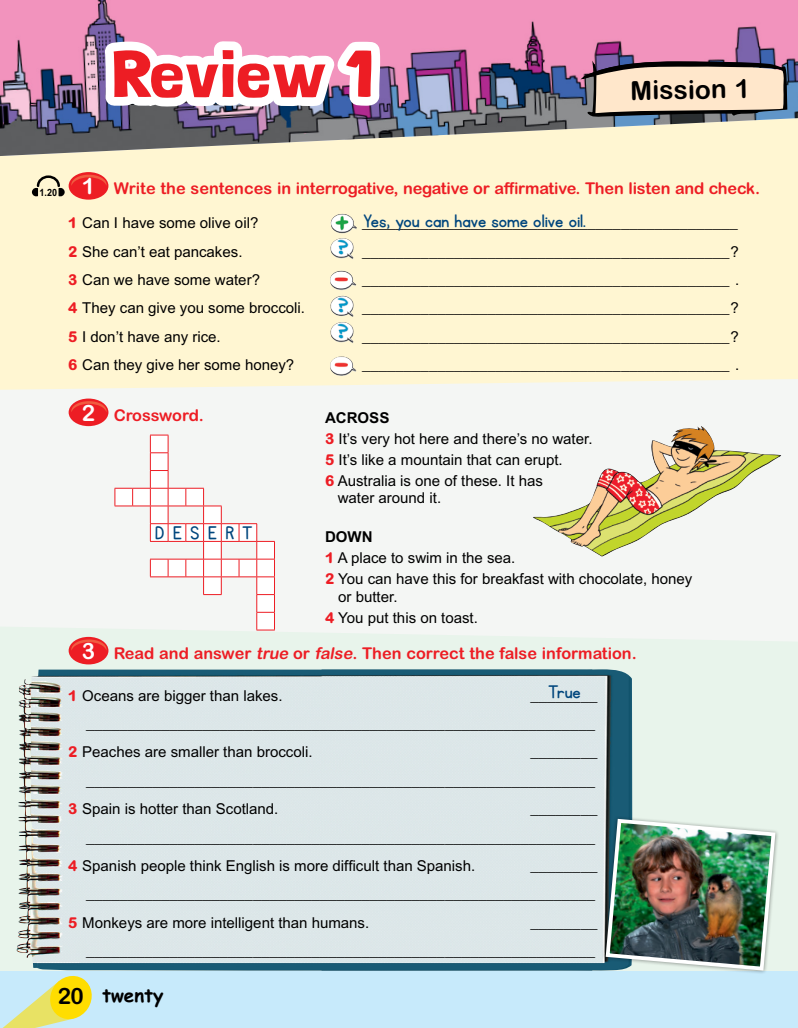
<style>
.page{position:relative;width:798px;height:1028px;background:#fff}
.page>*{position:absolute;margin:0;border:0;box-sizing:border-box;transform-origin:0 0}
.nuclTituloUnidad{font:65px "Londrina Solid";color:#ed1d24;scale:1.2 1}
.nuclMission{font:700 26.25px "Arial Rounded MT Pro";color:#000}
.t1{font:700 22.5px "Arial Rounded MT Pro";color:#000}
.nuclTextGenNume1-9{font:21.25px "KG Primary Penmanship";color:#00467d}
.nuclTextEscritura{font:21.25px "KG Primary Penmanship";color:#00467d}
.t2{font:700 18.75px "Comic Sans Pro";color:#000}
.nuclEpigrafe{font:700 16.25px "Arial Rounded MT Pro";letter-spacing:-.01em;color:#ed1d24}
.nuclTextGenNume1-9-2{font:15px "Arial MT Std";color:#000}
.nuclTextGeneral{font:15px/17.5px "Arial MT Std";color:#000}
.nuclTextGeneral-2{font:700 15px "Arial MT Std";color:#000}
.nuclNumeroAudio{font:700 10px "Arial MT Std";color:#000;scale:.9 1}
.s1{font-size:22.5px;color:#fff}
.s2{font-family:"Arial Rounded MT Pro";font-weight:800;color:#ed1d24}
.s3{font-style:italic}
</style>
<div class="page">
<svg style="left:0;top:641px;width:797px;height:330px;background:#d7e3e1"></svg>
<div style="left:0;top:390px;width:797px;height:251px;background:#f4f6f4"></div>
<div style="left:0;top:156px;width:797px;height:234px;background:#fff6d2"></div>
<img style="left:0;top:0;width:797px;height:156px">
<svg style="left:0;top:10px;width:389px;height:121px"></svg>
<svg style="left:32px;top:174px;width:33px;height:22px"></svg>
<div style="left:69px;top:172px;width:39px;height:28px;background:#ed1d24;border-radius:50%"></div>
<svg style="left:71px;top:175px;width:35px;height:11px"></svg>
<div style="left:69px;top:398px;width:39px;height:28px;background:#ed1d24;border-radius:50%"></div>
<svg style="left:71px;top:401px;width:35px;height:11px"></svg>
<div style="left:69px;top:637px;width:39px;height:27px;background:#ed1d24;border-radius:50%"></div>
<svg style="left:71px;top:639px;width:35px;height:11px"></svg>
<div style="left:0;top:971px;width:797px;height:57px;background:#c7eafb"></div>
<svg style="left:3px;top:976px;width:89px;height:52px"></svg>
<svg style="left:578px;top:58px;width:214px;height:59px;background:#bdaba2"></svg>
<img style="left:330px;top:271px;width:26px;height:19px">
<img style="left:330px;top:356px;width:26px;height:20px">
<img style="left:330px;top:322px;width:23px;height:21px">
<img style="left:330px;top:296px;width:23px;height:21px">
<img style="left:330px;top:238px;width:23px;height:21px">
<img style="left:330px;top:214px;width:27px;height:19px">
<img style="left:17px;top:669px;width:22px;height:207px">
<img style="left:321px;top:669px;width:311px;height:301px">
<div style="left:601px;top:815px;width:177px;height:159px;background:#000;opacity:.4"></div>
<img style="left:603px;top:816px;width:174px;height:156px">
<img style="left:532px;top:426px;width:249px;height:130px">
<svg style="left:114px;top:435px;width:161px;height:195px"></svg>
<p class="nuclTituloUnidad" style="left:111px;top:36px;width:220px">Review 1</p>
<p class="nuclMission" style="left:630px;top:75px;width:121px;rotate:-1deg">Mission 1</p>
<p class="nuclNumeroAudio" style="left:39px;top:186px;width:21px">1.20</p>
<p class="nuclEpigrafe" style="left:82px;top:178px;width:679px"><span class="s1">1</span> Write the sentences in interrogative, negative or affirmative. Then listen and check.</p>
<p class="nuclTextGenNume1-9-2" style="left:68px;top:214px;width:192px"><span class="s2">1</span> Can I have some olive oil?</p>
<p class="nuclTextGenNume1-9-2" style="left:68px;top:243px;width:176px"><span class="s2">2</span> She can’t eat pancakes.</p>
<p class="nuclTextGenNume1-9-2" style="left:68px;top:271px;width:193px"><span class="s2">3</span> Can we have some water?</p>
<p class="nuclTextGenNume1-9-2" style="left:68px;top:299px;width:238px"><span class="s2">4</span> They can give you some broccoli.</p>
<p class="nuclTextGenNume1-9-2" style="left:68px;top:328px;width:154px"><span class="s2">5</span> I don’t have any rice.</p>
<p class="nuclTextGenNume1-9-2" style="left:68px;top:356px;width:227px"><span class="s2">6</span> Can they give her some honey?</p>
<p class="nuclEpigrafe" style="left:82px;top:405px;width:123px"><span class="s1">2</span> Crossword.</p>
<p class="nuclTextEscritura" style="left:155px;top:522px;width:99px">D E S E R T</p>
<p class="nuclTextGenNume1-9" style="left:363px;top:210px;width:224px">Yes, you can have some olive oil.</p>
<p class="nuclTextGenNume1-9-2" style="left:362px;top:214px;width:377px">_____________________________________________</p>
<p class="nuclTextGenNume1-9-2" style="left:362px;top:243px;width:378px">____________________________________________?</p>
<p class="nuclTextGenNume1-9-2" style="left:362px;top:271px;width:378px">____________________________________________ .</p>
<p class="nuclTextGenNume1-9-2" style="left:362px;top:299px;width:378px">____________________________________________?</p>
<p class="nuclTextGenNume1-9-2" style="left:362px;top:328px;width:378px">____________________________________________?</p>
<p class="nuclTextGenNume1-9-2" style="left:362px;top:356px;width:378px">____________________________________________ .</p>
<p class="nuclTextGeneral-2" style="left:325px;top:408px;width:66px">ACROSS</p>
<p class="nuclTextGeneral" style="left:325px;top:429px;width:269px"><span class="s2">3</span> It’s very hot here and there’s no water.</p>
<p class="nuclTextGeneral" style="left:325px;top:450px;width:239px"><span class="s2">5</span> It’s like a mountain that can erupt.</p>
<p class="nuclTextGeneral" style="left:337px;top:471px;width:207px;text-indent:-13px"><span class="s2">6</span> Australia is one of these. It has water around it.</p>
<p class="nuclTextGeneral-2" style="left:325px;top:528px;width:49px">DOWN</p>
<p class="nuclTextGeneral" style="left:325px;top:549px;width:192px"><span class="s2">1</span> A place to swim in the sea.</p>
<p class="nuclTextGeneral" style="left:338px;top:570px;width:355px;text-indent:-13px"><span class="s2">2</span> You can have this for breakfast with chocolate, honey or butter.</p>
<p class="nuclTextGeneral" style="left:325px;top:608px;width:154px"><span class="s2">4</span> You put this on toast.</p>
<p class="nuclEpigrafe" style="left:82px;top:643px;width:556px"><span class="s1">3</span> Read and answer <span class="s3">true</span> or <span class="s3">false</span>. Then correct the false information.</p>
<p class="nuclTextEscritura" style="left:548px;top:681px;width:34px">True</p>
<p class="nuclTextGenNume1-9-2" style="left:68px;top:687px;width:216px"><span class="s2">1</span> Oceans are bigger than lakes.</p>
<p class="nuclTextGenNume1-9-2" style="left:530px;top:687px;width:68px">________</p>
<p class="nuclTextGenNume1-9-2" style="left:86px;top:715px;width:510px">_____________________________________________________________</p>
<p class="nuclTextGenNume1-9-2" style="left:68px;top:743px;width:246px"><span class="s2">2</span> Peaches are smaller than broccoli.</p>
<p class="nuclTextGenNume1-9-2" style="left:530px;top:743px;width:68px">________</p>
<p class="nuclTextGenNume1-9-2" style="left:86px;top:772px;width:510px">_____________________________________________________________</p>
<p class="nuclTextGenNume1-9-2" style="left:68px;top:800px;width:212px"><span class="s2">3</span> Spain is hotter than Scotland.</p>
<p class="nuclTextGenNume1-9-2" style="left:530px;top:800px;width:68px">________</p>
<p class="nuclTextGenNume1-9-2" style="left:86px;top:828px;width:510px">_____________________________________________________________</p>
<p class="nuclTextGenNume1-9-2" style="left:68px;top:857px;width:408px"><span class="s2">4</span> Spanish people think English is more difficult than Spanish.</p>
<p class="nuclTextGenNume1-9-2" style="left:530px;top:857px;width:68px">________</p>
<p class="nuclTextGenNume1-9-2" style="left:86px;top:885px;width:510px">_____________________________________________________________</p>
<p class="nuclTextGenNume1-9-2" style="left:68px;top:913px;width:302px"><span class="s2">5</span> Monkeys are more intelligent than humans.</p>
<p class="nuclTextGenNume1-9-2" style="left:530px;top:913px;width:68px">________</p>
<p class="nuclTextGenNume1-9-2" style="left:86px;top:942px;width:510px">_____________________________________________________________</p>
<p class="t1" style="left:58px;top:982px;width:28px">20</p>
<p class="t2" style="left:102px;top:981px;width:63px">twenty</p>
</div>
